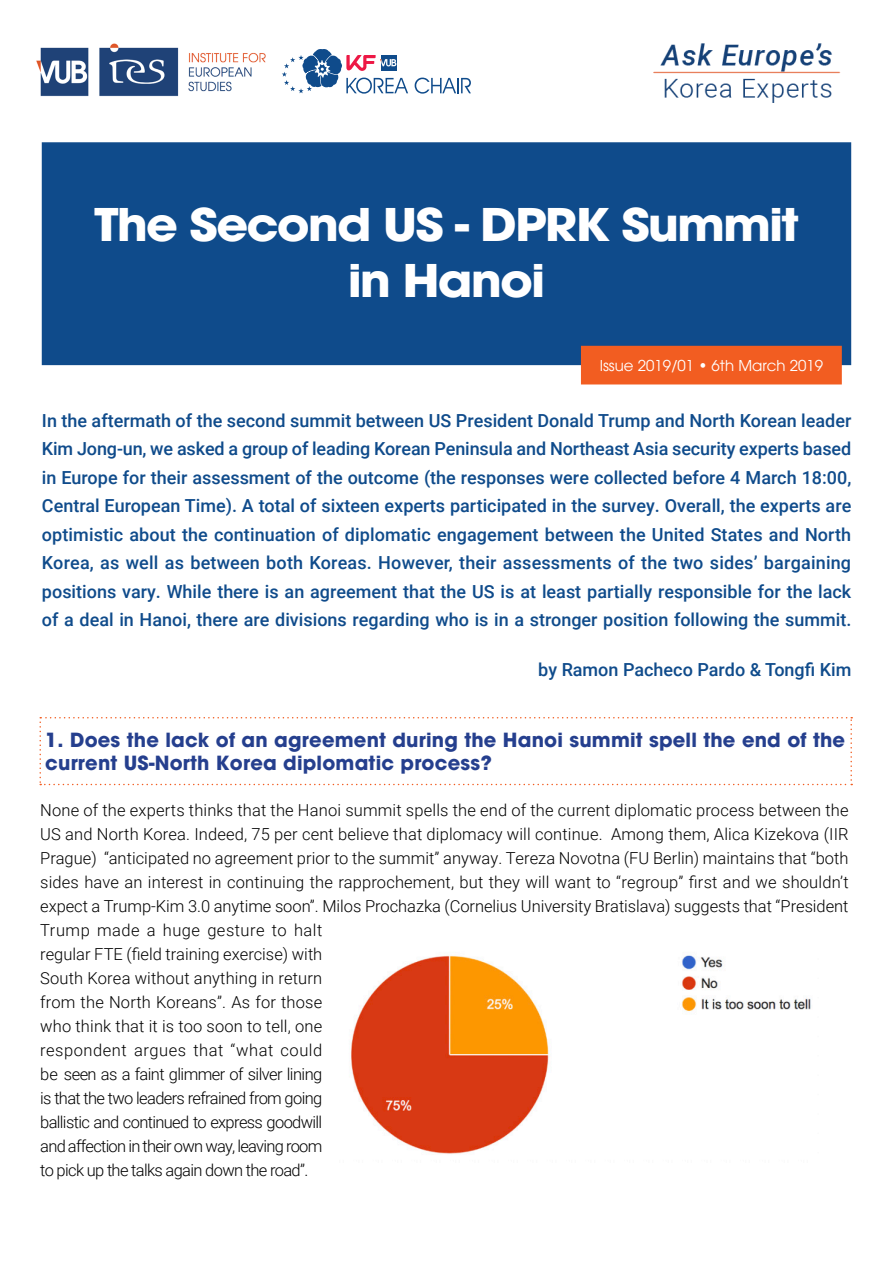
<style>
.page{position:relative;width:893px;height:1263px;background:#fff}
.page>*{position:absolute;margin:0;border:0;box-sizing:border-box;transform-origin:0 0}
.t1{font:700 45px/55.5px "ITC Avant Garde Pro";letter-spacing:-.04em;color:#fff;text-align:center;scale:1.1 1}
.t2{font:700 19.5px/22.5px "ITC Avant Garde Pro";letter-spacing:.01em;color:#253f8e}
.t3{font:500 18px/28.5px "Roboto";color:#0f4b8b;text-align:justify}
.t4{font:300 16.5px/24px "Roboto";letter-spacing:.005em;color:#000}
.t5{font:15px "ITC Avant Garde Pro";color:#fff}
</style>
<div class="page">
<div style="left:42px;top:142px;width:809px;height:223px;background:#0f4b8b;border:2px solid #0f4b8b"></div>
<div style="left:582px;top:346px;width:259px;height:38px;background:#f25d21"></div>
<img style="left:36px;top:43px;width:230px;height:54px">
<svg style="left:415px;top:78px;width:56px;height:16px"></svg>
<svg style="left:282px;top:49px;width:126px;height:45px"></svg>
<img style="left:351px;top:955px;width:460px;height:199px">
<img style="left:653px;top:43px;width:188px;height:60px">
<svg style="left:39px;top:717px;width:813px;height:68px"></svg>
<p class="t1" style="left:94px;top:196px;width:642px">The Second US - DPRK Summit in Hanoi</p>
<p class="t5" style="left:600px;top:356px;width:225px">Issue 2019/01 • 6th March 2019</p>
<p class="t3" style="left:42px;top:405px;width:811px">In the aftermath of the second summit between US President Donald Trump and North Korean leader Kim Jong-un, we asked a group of leading Korean Peninsula and Northeast Asia security experts based in Europe for their assessment of the outcome (the responses were collected before 4 March 18:00, Central European Time). A total of sixteen experts participated in the survey. Overall, the experts are optimistic about the continuation of diplomatic engagement between the United States and North Korea, as well as between both Koreas. However, their assessments of the two sides’ bargaining positions vary. While there is an agreement that the US is at least partially responsible for the lack of a deal in Hanoi, there are divisions regarding who is in a stronger position following the summit.</p>
<p class="t3" style="left:538px;top:655px;width:315px">by Ramon Pacheco Pardo &amp; Tongfi Kim</p>
<p class="t2" style="left:45px;top:728px;width:801px">1. Does the lack of an agreement during the Hanoi summit spell the end of the current US-North Korea diplomatic process?</p>
<p class="t4" style="left:40px;top:797px;width:810px">None of the experts thinks that the Hanoi summit spells the end of the current diplomatic process between the US and North Korea. Indeed, 75 per cent believe that diplomacy will continue. Among them, Alica Kizekova (IIR Prague) “anticipated no agreement prior to the summit” anyway. Tereza Novotna (FU Berlin) maintains that “both sides have an interest in continuing the rapprochement, but they will want to “regroup” first and we shouldn’t expect a Trump-Kim 3.0 anytime soon”. Milos Prochazka (Cornelius University Bratislava) suggests that “President Trump made a huge gesture to halt<br>regular FTE (field training exercise) with<br>South Korea without anything in return<br>from the North Koreans”. As for those<br>who think that it is too soon to tell, one<br>respondent argues that “what could<br>be seen as a faint glimmer of silver lining<br>is that the two leaders refrained from going<br>ballistic and continued to express goodwill<br>and affection in their own way, leaving room<br>to pick up the talks again down the road”.</p>
</div>
